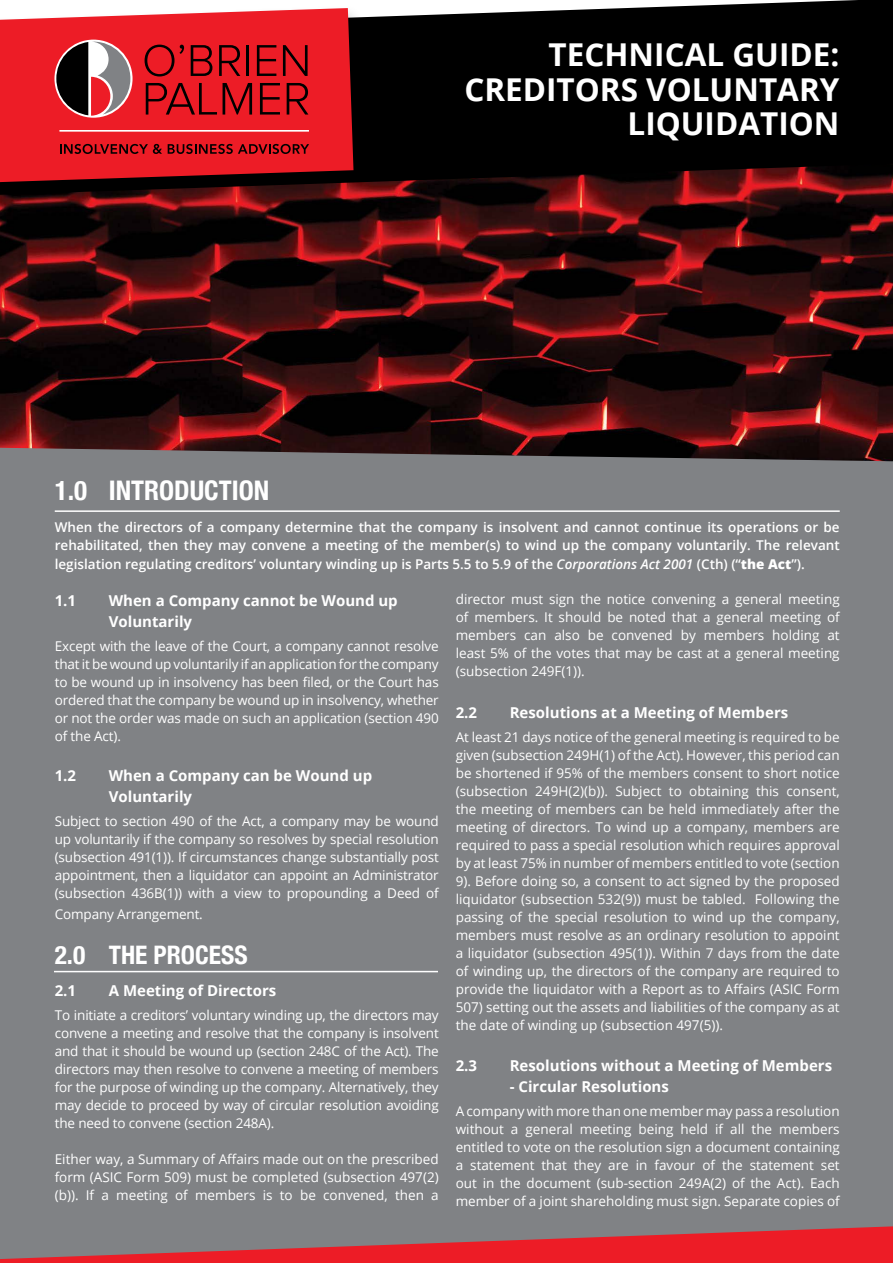
<style>
.page{position:relative;width:893px;height:1263px;background:#fff}
.page>*{position:absolute;margin:0;border:0;box-sizing:border-box;transform-origin:0 0}
.t1{font:700 31.5px/34.5px "Open Sans";color:#fff;text-align:right}
.t2{font:700 condensed 27px "Helvetica Neue";color:#fff}
.t3{font:700 condensed 25.5px "Helvetica Neue";color:#fff}
.t4{font:700 15px/21px "Open Sans";color:#fff}
.t5{font:13.5px/18px "Open Sans";color:#fff;text-align:justify}
.t6{font:600 13.5px/18px "Open Sans";color:#fff}
.s1{font-style:italic}
.s2{font-weight:800}
</style>
<div class="page">
<div style="left:0;top:405px;width:893px;height:858px;background:#808285"></div>
<svg style="left:0;top:1226px;width:893px;height:37px"></svg>
<img style="left:0;top:195px;width:893px;height:266px">
<svg style="left:369px;top:0;width:524px;height:195px;background:#120c0c"></svg>
<div style="left:0;top:3px;width:369px;height:199px;background:#000;opacity:.2"></div>
<svg style="left:0;top:8px;width:353px;height:174px;background:#e0252e"></svg>
<svg style="left:54px;top:40px;width:79px;height:78px"></svg>
<svg style="left:56px;top:42px;width:74px;height:74px"></svg>
<svg style="left:145px;top:45px;width:39px;height:31px"></svg>
<svg style="left:191px;top:45px;width:21px;height:31px"></svg>
<svg style="left:219px;top:45px;width:21px;height:31px"></svg>
<hr style="left:247px;top:45px;width:2px;height:31px;background:#000">
<svg style="left:257px;top:45px;width:19px;height:31px"></svg>
<svg style="left:283px;top:45px;width:25px;height:31px"></svg>
<svg style="left:146px;top:83px;width:71px;height:32px;background:#b4151c"></svg>
<svg style="left:223px;top:83px;width:29px;height:32px"></svg>
<svg style="left:260px;top:83px;width:20px;height:32px"></svg>
<svg style="left:287px;top:83px;width:21px;height:32px"></svg>
<hr style="left:59px;top:130px;width:250px;height:2px;background:#fff">
<svg style="left:60px;top:144px;width:102px;height:10px"></svg>
<svg style="left:168px;top:144px;width:141px;height:10px"></svg>
<hr style="left:55px;top:510px;width:785px;height:2px;background:#fff">
<hr style="left:54px;top:971px;width:384px;height:1px;background:#fff">
<h1 class="t1" style="left:464px;top:37px;width:377px">TECHNICAL GUIDE:<br>CREDITORS VOLUNTARY<br>LIQUIDATION</h1>
<h2 class="t2" style="left:55px;top:468px;width:216px">1.0 INTRODUCTION</h2>
<p class="t6" style="left:55px;top:518px;width:786px">When the directors of a company determine that the company is insolvent and cannot continue its operations or be rehabilitated, then they may convene a meeting of the member(s) to wind up the company voluntarily. The relevant</p>
<p class="t6" style="left:55px;top:555px;width:751px">legislation regulating creditors’ voluntary winding up is Parts 5.5 to 5.9 of the <span class="s1">Corporations Act 2001</span> (Cth) (“<span class="s2">the Act</span>”).</p>
<p class="t4" style="left:55px;top:589px;width:23px">1.1</p>
<p class="t4" style="left:109px;top:589px;width:291px">When a Company cannot be Wound up<br>Voluntarily</p>
<p class="t5" style="left:55px;top:636px;width:385px">Except with the leave of the Court, a company cannot resolve that it be wound up voluntarily if an application for the company to be wound up in insolvency has been filed, or the Court has ordered that the company be wound up in insolvency, whether or not the order was made on such an application (section 490 of the Act).</p>
<p class="t4" style="left:55px;top:765px;width:23px">1.2</p>
<p class="t4" style="left:109px;top:765px;width:265px">When a Company can be Wound up<br>Voluntarily</p>
<p class="t5" style="left:55px;top:812px;width:386px">Subject to section 490 of the Act, a company may be wound up voluntarily if the company so resolves by special resolution (subsection 491(1)). If circumstances change substantially post appointment, then a liquidator can appoint an Administrator (subsection 436B(1)) with a view to propounding a Deed of</p>
<p class="t5" style="left:55px;top:905px;width:150px">Company Arrangement.</p>
<h3 class="t3" style="left:55px;top:934px;width:194px">2.0 THE PROCESS</h3>
<p class="t4" style="left:55px;top:979px;width:23px">2.1</p>
<p class="t4" style="left:109px;top:979px;width:169px">A Meeting of Directors</p>
<p class="t5" style="left:55px;top:1005px;width:386px">To initiate a creditors’ voluntary winding up, the directors may convene a meeting and resolve that the company is insolvent and that it should be wound up (section 248C of the Act). The directors may then resolve to convene a meeting of members for the purpose of winding up the company. Alternatively, they may decide to proceed by way of circular resolution avoiding the need to convene (section 248A).</p>
<p class="t5" style="left:55px;top:1149px;width:385px">Either way, a Summary of Affairs made out on the prescribed form (ASIC Form 509) must be completed (subsection 497(2) (b)). If a meeting of members is to be convened, then a</p>
<p class="t5" style="left:456px;top:590px;width:385px">director must sign the notice convening a general meeting of members. It should be noted that a general meeting of members can also be convened by members holding at least 5% of the votes that may be cast at a general meeting (subsection 249F(1)).</p>
<p class="t4" style="left:456px;top:702px;width:23px">2.2</p>
<p class="t4" style="left:510px;top:702px;width:280px">Resolutions at a Meeting of Members</p>
<p class="t5" style="left:456px;top:728px;width:385px">At least 21 days notice of the general meeting is required to be given (subsection 249H(1) of the Act). However, this period can be shortened if 95% of the members consent to short notice (subsection 249H(2)(b)). Subject to obtaining this consent, the meeting of members can be held immediately after the meeting of directors. To wind up a company, members are required to pass a special resolution which requires approval by at least 75% in number of members entitled to vote (section 9). Before doing so, a consent to act signed by the proposed liquidator (subsection 532(9)) must be tabled. Following the passing of the special resolution to wind up the company, members must resolve as an ordinary resolution to appoint a liquidator (subsection 495(1)). Within 7 days from the date of winding up, the directors of the company are required to provide the liquidator with a Report as to Affairs (ASIC Form 507) setting out the assets and liabilities of the company as at the date of winding up (subsection 497(5)).</p>
<p class="t4" style="left:456px;top:1055px;width:23px">2.3</p>
<p class="t4" style="left:510px;top:1055px;width:324px">Resolutions without a Meeting of Members</p>
<p class="t4" style="left:510px;top:1076px;width:161px">- Circular Resolutions</p>
<p class="t5" style="left:456px;top:1102px;width:385px">A company with more than one member may pass a resolution without a general meeting being held if all the members entitled to vote on the resolution sign a document containing a statement that they are in favour of the statement set out in the document (sub-section 249A(2) of the Act). Each member of a joint shareholding must sign. Separate copies of</p>
</div>
